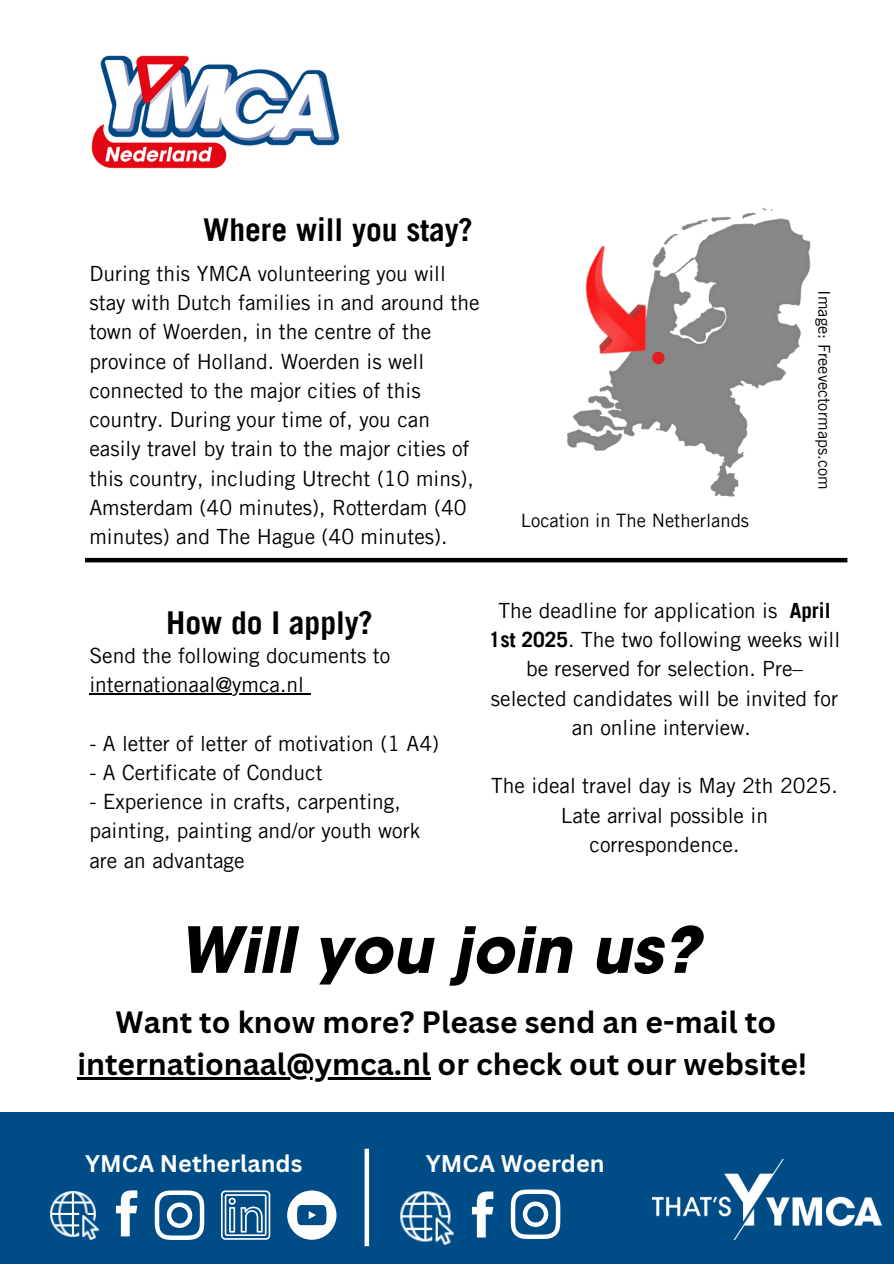
<style>
.page{position:relative;width:894px;height:1264px;background:#fff}
.page>*{position:absolute;margin:0;border:0;box-sizing:border-box;transform-origin:0 0}
.t1{font:italic 700 63px "ITC Avant Garde Std";color:#000}
.t2{font:700 31.5px "Trade Gothic LT Pro";color:#000}
.t3{font:700 30px "Canva Sans";color:#000}
.t4{font:700 23.4px "Canva Sans";color:#fefefe}
.t5{font:700 23.4px "Canva Sans";color:#fff}
.t6{font:21px/29.2px "Trade Gothic LT Pro";color:#000}
.t7{font:18.45px "Trade Gothic LT Pro";color:#000}
.t8{font:16.35px "Trade Gothic LT Pro";color:#000}
.s1{font-weight:700}
</style>
<div class="page">
<img style="left:567px;top:208px;width:244px;height:289px">
<img style="left:567px;top:235px;width:119px;height:155px">
<img style="left:91px;top:55px;width:249px;height:114px">
<hr style="left:89px;top:693px;width:215px;height:1px;background:#000">
<div style="left:0;top:1112px;width:893px;height:151px;background:#004c86"></div>
<img style="left:50px;top:1191px;width:49px;height:49px">
<img style="left:400px;top:1191px;width:54px;height:54px">
<svg style="left:155px;top:1190px;width:49px;height:49px"></svg>
<svg style="left:116px;top:1190px;width:21px;height:46px"></svg>
<svg style="left:287px;top:1190px;width:49px;height:49px"></svg>
<svg style="left:221px;top:1190px;width:49px;height:49px"></svg>
<svg style="left:472px;top:1191px;width:21px;height:46px"></svg>
<svg style="left:510px;top:1189px;width:50px;height:49px"></svg>
<div style="left:364px;top:1148px;width:5px;height:98px;background:#fefefe"></div>
<hr style="left:85px;top:558px;width:762px;height:4px;background:#000">
<img style="left:652px;top:1159px;width:228px;height:80px">
<hr style="left:77px;top:1077px;width:353px;height:2px;background:#000">
<p class="t2" style="left:203px;top:218px;width:271px">Where will you stay?</p>
<p class="t6" style="left:89px;top:261px;width:392px">During this YMCA volunteering you will stay with Dutch families in and around the town of Woerden, in the centre of the province of Holland. Woerden is well connected to the major cities of this country. During your time of, you can easily travel by train to the major cities of this country, including Utrecht (10 mins), Amsterdam (40 minutes), Rotterdam (40 minutes) and The Hague (40 minutes).</p>
<p class="t7" style="left:520px;top:513px;width:230px">Location in The Netherlands</p>
<h2 class="t8" style="left:830px;top:290px;width:201px;rotate:90deg">Image: Freevectormaps.com</h2>
<h6 class="t2" style="left:166px;top:611px;width:208px">How do I apply?</h6>
<p class="t6" style="left:488px;top:598px;width:353px;text-align:center">The deadline for application is <span class="s1">April 1st 2025</span>. The two following weeks will be reserved for selection. Pre– selected candidates will be invited for an online interview.</p>
<p class="t6" style="left:89px;top:643px;width:302px">Send the following documents to</p>
<h5 class="t6" style="left:89px;top:672px;width:216px">internationaal@ymca.nl</h5>
<h5 class="t6" style="left:89px;top:731px;width:351px">- A letter of letter of motivation (1 A4)</h5>
<p class="t6" style="left:89px;top:760px;width:235px">- A Certificate of Conduct</p>
<p class="t6" style="left:89px;top:789px;width:332px">- Experience in crafts, carpenting, painting, painting and/or youth work are an advantage</p>
<h5 class="t6" style="left:491px;top:774px;width:348px;text-align:center">The ideal travel day is May 2th 2025.<br>Late arrival possible in correspondence.</h5>
<h1 class="t1" style="left:178px;top:926px;width:523px">Will you join us?</h1>
<h5 class="t3" style="left:116px;top:1001px;width:661px">Want to know more? Please send an e-mail to</h5>
<h2 class="t3" style="left:77px;top:1042px;width:731px">internationaal@ymca.nl or check out our website!</h2>
<h5 class="t4" style="left:85px;top:1146px;width:219px">YMCA Netherlands</h5>
<h5 class="t5" style="left:426px;top:1146px;width:180px">YMCA Woerden</h5>
</div>
